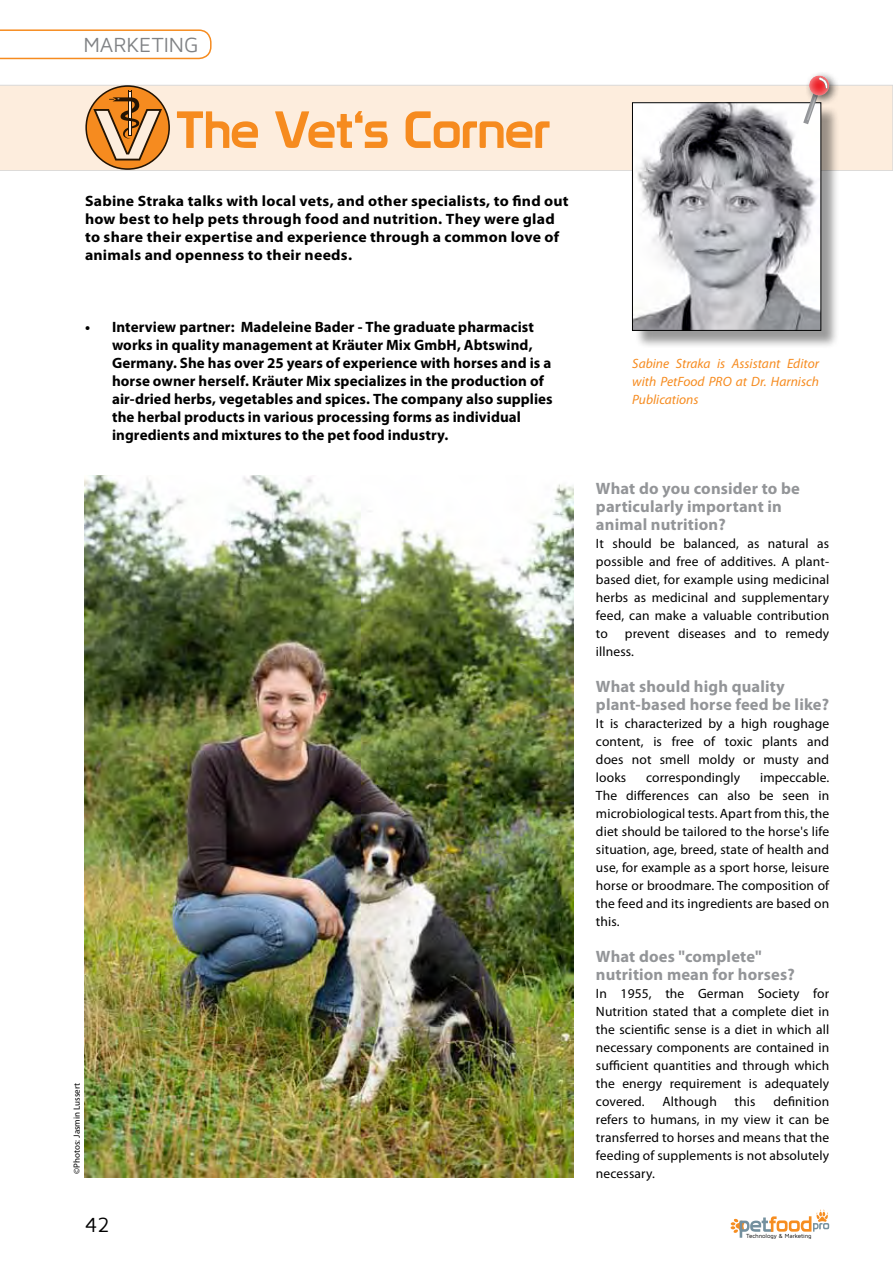
<style>
.page{position:relative;width:893px;height:1263px;background:#fff}
.page>*{position:absolute;margin:0;border:0;box-sizing:border-box;transform-origin:0 0}
.t1{font:51px "Prototype";letter-spacing:-.005em;color:#f68b1f}
.t2{font:21px "Maven Pro";letter-spacing:-.005em;color:#808285}
.t3{font:21px "Maven Pro";color:#000}
.t4{font:700 16.5px/18px "Myriad Pro";letter-spacing:.01em;color:#939598}
.t5{font:700 15px/18px "Myriad Pro";letter-spacing:.005em;color:#000}
.t6{font:700 15px/18px "Myriad Pro";letter-spacing:.005em;color:#000;scale:1.05 1}
.t7{font:13.5px/18px "Myriad Pro";letter-spacing:.01em;color:#000;text-align:justify}
.t8{font:italic 13.5px/18px "Myriad Pro";color:#f68b1f;text-align:justify}
.t9{font:9px "Myriad Pro";color:#000}
.t10{font:6.15px "Maven Pro";letter-spacing:-.01em;color:#000}
</style>
<div class="page">
<svg style="left:0;top:29px;width:212px;height:30px"></svg>
<svg style="left:731px;top:1209px;width:98px;height:29px"></svg>
<svg style="left:0;top:85px;width:893px;height:86px;background:#f7e2ce"></svg>
<div style="left:635px;top:105px;width:205px;height:244px;background:#000;opacity:.4"></div>
<img style="left:634px;top:105px;width:185px;height:224px">
<div style="left:632px;top:103px;width:189px;height:228px;border:1px solid #000"></div>
<div style="left:804px;top:71px;width:36px;height:35px;background:#000;opacity:.64"></div>
<svg style="left:803px;top:75px;width:26px;height:49px"></svg>
<div style="left:809px;top:74px;width:24px;height:24px;background:#fff;opacity:.75"></div>
<img style="left:85px;top:476px;width:489px;height:702px">
<h2 class="t2" style="left:83px;top:34px;width:116px">Marketing</h2>
<h1 class="t1" style="left:176px;top:99px;width:376px">The Vet‘s Corner</h1>
<p class="t6" style="left:85px;top:191px;width:462px">Sabine Straka talks with local vets, and other specialists, to find out how best to help pets through food and nutrition. They were glad to share their expertise and experience through a common love of animals and openness to their needs.</p>
<p class="t5" style="left:112px;top:317px;width:442px;text-indent:-27px">• Interview partner: Madeleine Bader - The graduate pharmacist works in quality management at Kräuter Mix GmbH, Abtswind, Germany. She has over 25 years of experience with horses and is a horse owner herself. Kräuter Mix specializes in the production of air-dried herbs, vegetables and spices. The company also supplies the herbal products in various processing forms as individual ingredients and mixtures to the pet food industry.</p>
<p class="t9" style="left:71px;top:1174px;width:92px;rotate:-90deg">©Photos: Jasmin Lussert</p>
<h2 class="t3" style="left:85px;top:1213px;width:26px">42</h2>
<p class="t8" style="left:632px;top:354px;width:188px">Sabine Straka is Assistant Editor with PetFood PRO at Dr. Harnisch Publications</p>
<p class="t4" style="left:596px;top:478px;width:205px">What do you consider to be particularly important in animal nutrition?</p>
<p class="t7" style="left:596px;top:534px;width:235px">It should be balanced, as natural as possible and free of additives. A plant&shy;based diet, for example using medicinal herbs as medicinal and supplementary feed, can make a valuable contribution to</p>
<p class="t7" style="left:596px;top:624px;width:235px;text-indent:29px">prevent diseases and to remedy illness.</p>
<p class="t4" style="left:596px;top:676px;width:235px">What should high quality plant-based horse feed be like?</p>
<p class="t7" style="left:596px;top:714px;width:235px">It is characterized by a high roughage content, is free of toxic plants and does not smell moldy or musty and looks</p>
<p class="t7" style="left:596px;top:768px;width:235px;text-indent:164px">impeccable.<br>The differences can also be seen in microbiological tests. Apart from this, the diet should be tailored to the horse's life situation, age, breed, state of health and use, for example as a sport horse, leisure horse or broodmare. The composition of the feed and its ingredients are based on this.</p>
<p class="t4" style="left:596px;top:946px;width:200px">What does "complete" nutrition mean for horses?</p>
<p class="t7" style="left:596px;top:984px;width:235px">In 1955, the German Society for Nutrition stated that a complete diet in the scientific sense is a diet in which all necessary components are contained in sufficient quantities and through which the energy requirement is adequately covered.</p>
<p class="t7" style="left:646px;top:768px;width:96px">correspondingly</p>
<p class="t7" style="left:596px;top:1092px;width:235px;text-indent:177px">definition refers to humans, in my view it can be transferred to horses and means that the feeding of supplements is not absolutely necessary.</p>
<p class="t7" style="left:662px;top:1092px;width:56px">Although</p>
<p class="t7" style="left:735px;top:1092px;width:22px">this</p>
<p class="t10" style="left:746px;top:1232px;width:67px">Technology &amp; Marketing</p>
</div>
